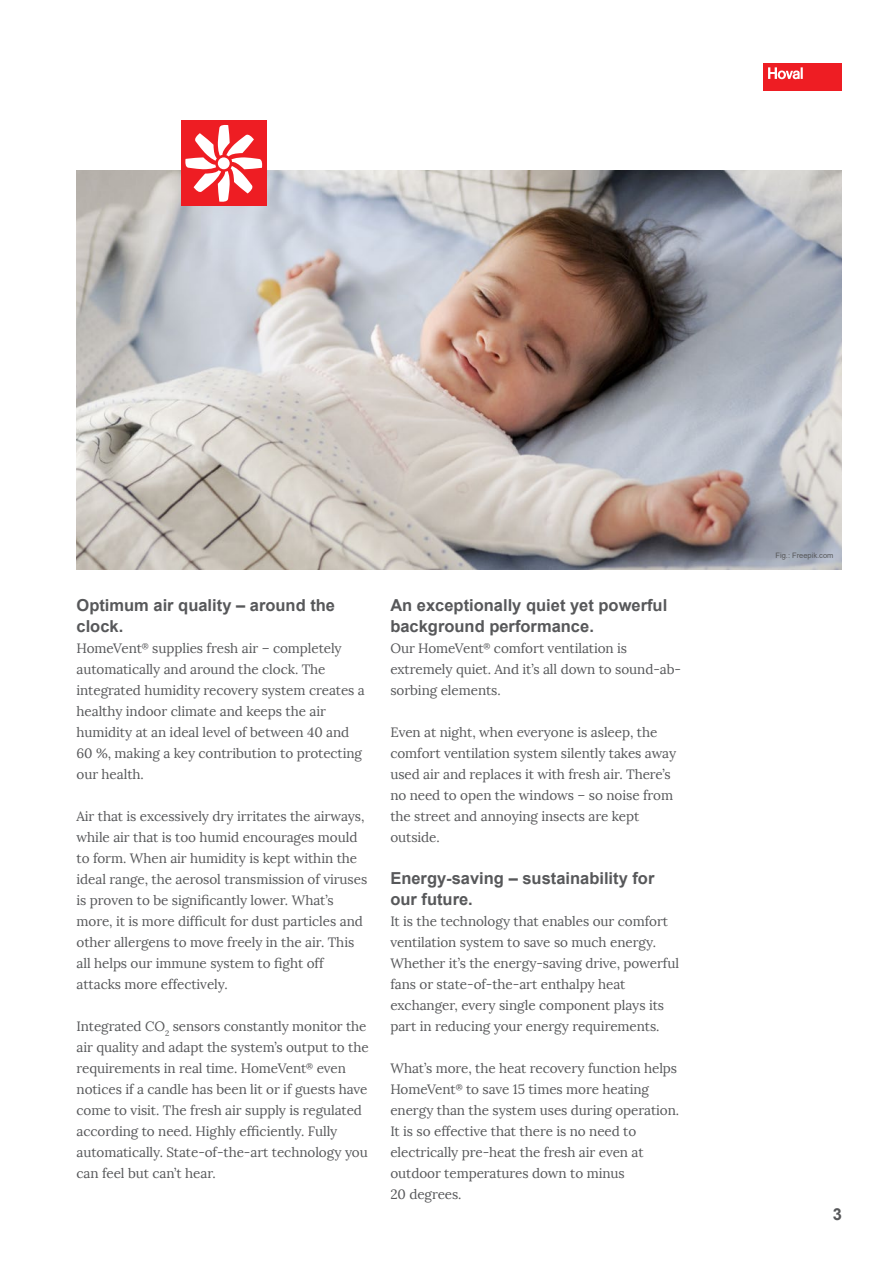
<style>
.page{position:relative;width:893px;height:1263px;background:#fff}
.page>*{position:absolute;margin:0;border:0;box-sizing:border-box;transform-origin:0 0}
.t1{font:700 16.5px/21px "Arial";color:#57585a}
.t2{font:13.5px/21px "Lora";letter-spacing:-.005em;color:#57585a}
.t3{font:7.5px "Arial";color:#57585a}
</style>
<div class="page">
<img style="left:77px;top:170px;width:765px;height:399px">
<div style="left:181px;top:120px;width:85px;height:86px;background:#ee1d23"></div>
<svg style="left:185px;top:125px;width:77px;height:77px"></svg>
<div style="left:218px;top:157px;width:12px;height:12px;background:#fff;border-radius:50%"></div>
<div style="left:763px;top:63px;width:79px;height:27px;background:#ee1d23"></div>
<svg style="left:768px;top:67px;width:35px;height:12px"></svg>
<p class="t1" style="left:77px;top:595px;width:260px">Optimum air quality – around the clock.</p>
<p class="t2" style="left:77px;top:638px;width:290px">HomeVent<sup>®</sup> supplies fresh air – completely automatically and around the clock. The integrated humidity recovery system creates a healthy indoor climate and keeps the air humidity at an ideal level of between 40 and 60 %, making a key contribution to protecting our health.</p>
<p class="t2" style="left:77px;top:806px;width:292px">Air that is excessively dry irritates the airways, while air that is too humid encourages mould to form. When air humidity is kept within the ideal range, the aerosol transmission of viruses is proven to be significantly lower. What’s more, it is more difficult for dust particles and other allergens to move freely in the air. This all helps our immune system to fight off attacks more effectively.</p>
<p class="t2" style="left:77px;top:1016px;width:294px">Integrated CO<sub>2</sub> sensors constantly monitor the air quality and adapt the system’s output to the requirements in real time. HomeVent<sup>®</sup> even notices if a candle has been lit or if guests have come to visit. The fresh air supply is regulated according to need. Highly efficiently. Fully automatically. State-of-the-art technology you can feel but can’t hear.</p>
<p class="t1" style="left:390px;top:595px;width:278px">An exceptionally quiet yet powerful background performance.</p>
<p class="t2" style="left:390px;top:638px;width:292px">Our HomeVent<sup>®</sup> comfort ventilation is extremely quiet. And it’s all down to sound-ab&shy;sorbing elements.</p>
<p class="t2" style="left:390px;top:722px;width:287px">Even at night, when everyone is asleep, the comfort ventilation system silently takes away used air and replaces it with fresh air. There’s no need to open the windows – so noise from the street and annoying insects are kept outside.</p>
<p class="t1" style="left:390px;top:868px;width:266px">Energy-saving – sustainability for our future.</p>
<p class="t2" style="left:390px;top:911px;width:290px">It is the technology that enables our comfort ventilation system to save so much energy.<br>Whether it’s the energy-saving drive, powerful fans or state-of-the-art enthalpy heat exchanger, every single component plays its part in reducing your energy requirements.</p>
<p class="t2" style="left:390px;top:1058px;width:290px">What’s more, the heat recovery function helps HomeVent<sup>®</sup> to save 15 times more heating energy than the system uses during operation.<br>It is so effective that there is no need to electrically pre-heat the fresh air even at outdoor temperatures down to minus<br>20 degrees.</p>
<p class="t3" style="left:775px;top:550px;width:59px">Fig.: Freepik.com</p>
<p class="t1" style="left:833px;top:1204px;width:11px">3</p>
</div>
